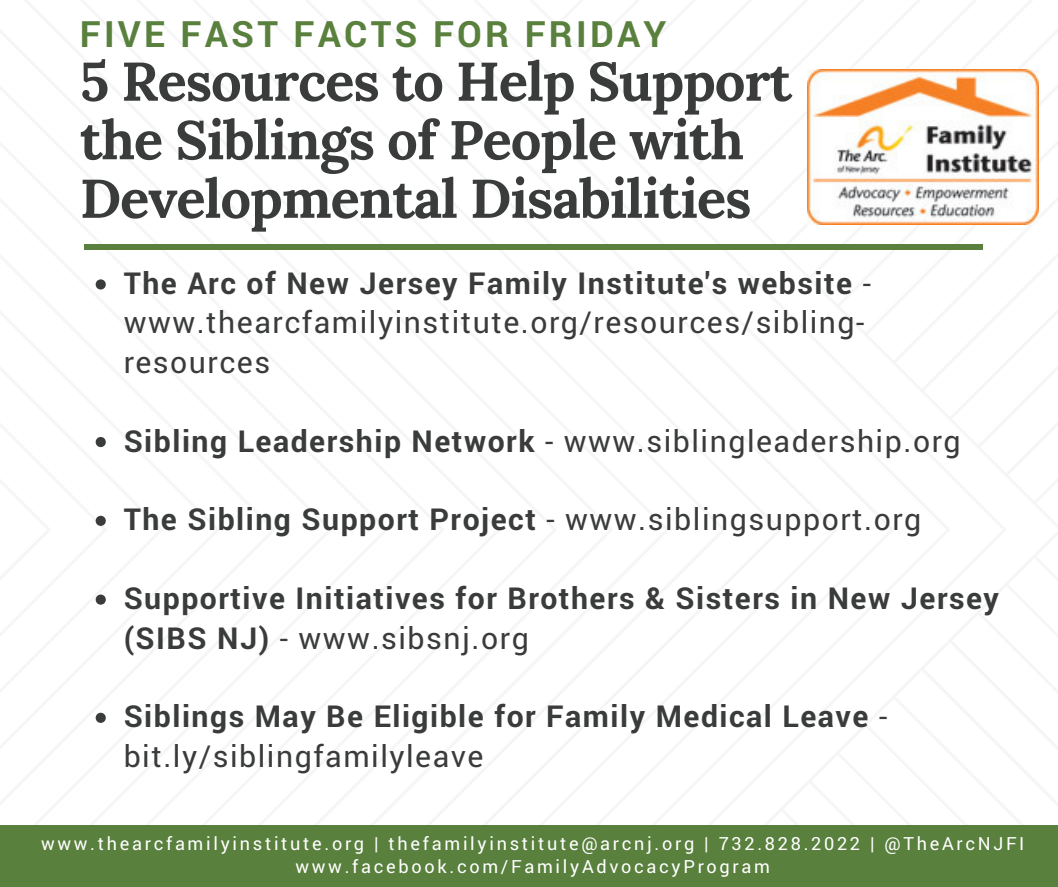
<style>
.page{position:relative;width:1058px;height:887px;background:#fff}
.page>*{position:absolute;margin:0;border:0;box-sizing:border-box;transform-origin:0 0}
.t1{font:700 54.3px/58.5px "Lora";letter-spacing:-.02em;color:#3a3b3b}
.t2{font:700 36.3px "Roboto";letter-spacing:.09em;color:#59803d}
.t3{font:700 30.15px/39.3px "Roboto";letter-spacing:.05em;color:#3a3b3b}
.t4{font:30.15px/39.3px "Roboto";letter-spacing:.05em;color:#3a3b3b}
.t5{font:18.15px/23.7px "Roboto";letter-spacing:.15em;color:#fff;text-align:center}
.s1{font-weight:700}
.s2{font-weight:400}
</style>
<div class="page">
<div style="left:84px;top:244px;width:898px;height:6px;background:#59803d"></div>
<svg style="left:96px;top:279px;width:10px;height:10px"></svg>
<svg style="left:96px;top:437px;width:10px;height:10px"></svg>
<svg style="left:96px;top:515px;width:10px;height:11px"></svg>
<svg style="left:96px;top:594px;width:10px;height:10px"></svg>
<svg style="left:96px;top:712px;width:10px;height:10px"></svg>
<div style="left:0;top:825px;width:1057px;height:61px;background:#59803d"></div>
<img style="left:807px;top:70px;width:231px;height:154px">
<p class="t2" style="left:80px;top:9px;width:588px">FIVE FAST FACTS FOR FRIDAY</p>
<h1 class="t1" style="left:80px;top:52px;width:713px">5 Resources to Help Support the Siblings of People with<br>Developmental Disabilities</h1>
<p class="t4" style="left:124px;top:262px;width:748px"><span class="s1">The Arc of New Jersey Family Institute's website</span> - www.thearcfamilyinstitute.org/resources/sibling&shy;resources</p>
<p class="t4" style="left:124px;top:420px;width:838px"><span class="s1">Sibling Leadership Network</span> - www.siblingleadership.org</p>
<p class="t3" style="left:124px;top:499px;width:799px">The Sibling Support Project <span class="s2">- www.siblingsupport.org</span></p>
<p class="t3" style="left:124px;top:577px;width:876px">Supportive Initiatives for Brothers &amp; Sisters in New Jersey (SIBS NJ) <span class="s2">- www.sibsnj.org</span></p>
<p class="t3" style="left:124px;top:696px;width:765px">Siblings May Be Eligible for Family Medical Leave <span class="s2">- bit.ly/siblingfamilyleave</span></p>
<p class="t5" style="left:41px;top:830px;width:984px">www.thearcfamilyinstitute.org | thefamilyinstitute@arcnj.org | 732.828.2022 | @TheArcNJFI www.facebook.com/FamilyAdvocacyProgram</p>
</div>
